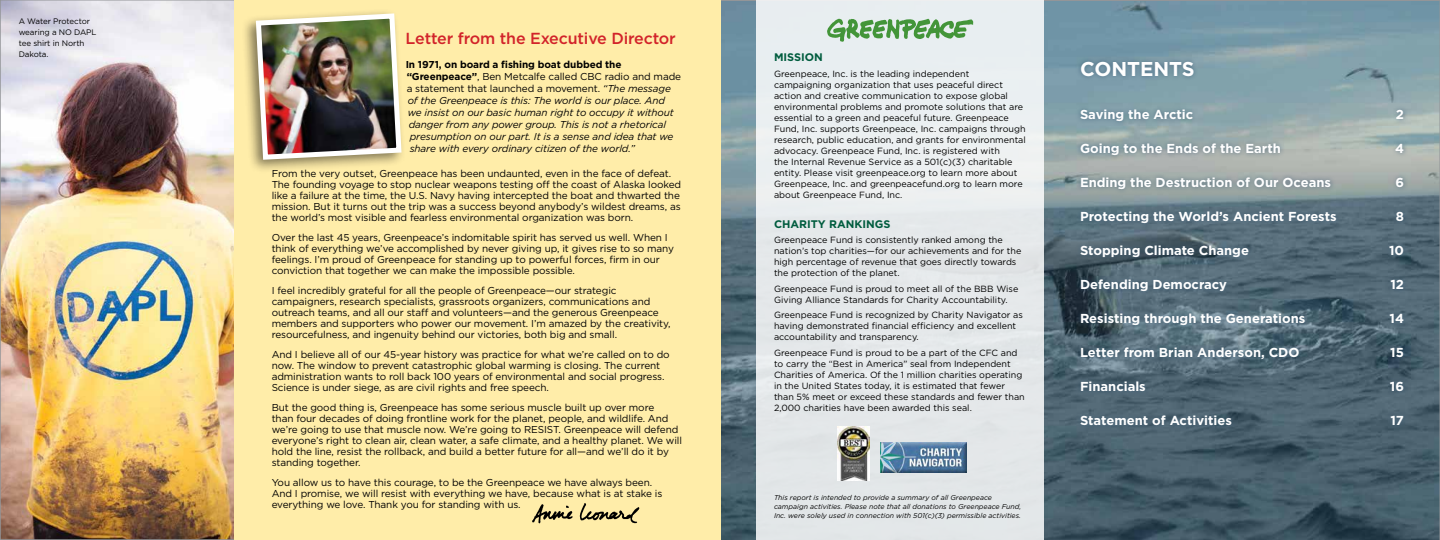
<style>
.page{position:relative;width:1440px;height:540px;background:#fff}
.page>*{position:absolute;margin:0;border:0;box-sizing:border-box;transform-origin:0 0}
.t1{font:700 20px "Gotham";color:#fff}
.t2{font:500 16px "Gotham";letter-spacing:-.01em;color:#d2232a}
.t3{font:700 13px "Gotham";color:#fff}
.t4{font:700 11px "Gotham";color:#005c3e}
.t5{font:10px/11px "Gotham";letter-spacing:-.01em;color:#000}
.t6{font:italic 10px "Gotham";letter-spacing:-.01em;color:#000}
.t7{font:700 10px "Gotham";letter-spacing:-.01em;color:#000}
.t8{font:9px/11px "Gotham";color:#000}
.t9{font:8px/11px "Gotham";letter-spacing:-.01em;color:#000}
.t10{font:italic 7px/9px "Gotham";color:#000}
.s1{font-weight:700}
.s2{font-style:italic}
</style>
<div class="page">
<svg style="left:720px;top:0;width:720px;height:540px;background:#647b83"></svg>
<img style="left:2px;top:2px;width:232px;height:536px">
<div style="left:756px;top:1px;width:288px;height:539px;background:#e5e9eb"></div>
<div style="left:234px;top:0;width:486px;height:540px;background:#ffeda9"></div>
<svg style="left:827px;top:19px;width:146px;height:23px"></svg>
<div style="left:1075px;top:57px;width:333px;height:374px;background:#3b5c77;opacity:.75"></div>
<img style="left:837px;top:427px;width:33px;height:54px">
<img style="left:880px;top:443px;width:87px;height:30px">
<div style="left:241px;top:8px;width:165px;height:165px;background:#000;opacity:.5"></div>
<img style="left:253px;top:11px;width:151px;height:151px">
<img style="left:532px;top:503px;width:108px;height:21px">
<p class="t9" style="left:19px;top:16px;width:79px">A Water Protector wearing a NO DAPL tee shirt in North<br>Dakota.</p>
<h2 class="t2" style="left:406px;top:29px;width:272px">Letter from the Executive Director</h2>
<p class="t7" style="left:406px;top:59px;width:217px">In 1971, on board a fishing boat dubbed the</p>
<p class="t5" style="left:407px;top:71px;width:276px"><span class="s1">“Greenpeace”</span>, Ben Metcalfe called CBC radio and made</p>
<p class="t5" style="left:407px;top:83px;width:266px">a statement that launched a movement. <span class="s2">“The message</span></p>
<p class="t6" style="left:408px;top:95px;width:259px">of the Greenpeace is this: The world is our place. And</p>
<p class="t6" style="left:408px;top:107px;width:268px">we insist on our basic human right to occupy it without</p>
<p class="t6" style="left:409px;top:119px;width:259px">danger from any power group. This is not a rhetorical</p>
<p class="t6" style="left:410px;top:131px;width:265px">presumption on our part. It is a sense and idea that we</p>
<p class="t6" style="left:410px;top:143px;width:227px">share with every ordinary citizen of the world.”</p>
<p class="t5" style="left:272px;top:167px;width:411px">From the very outset, Greenpeace has been undaunted, even in the face of defeat.<br>The founding voyage to stop nuclear weapons testing off the coast of Alaska looked like a failure at the time, the U.S. Navy having intercepted the boat and thwarted the mission. But it turns out the trip was a success beyond anybody’s wildest dreams, as the world’s most visible and fearless environmental organization was born.</p>
<p class="t5" style="left:272px;top:231px;width:404px">Over the last 45 years, Greenpeace’s indomitable spirit has served us well. When I think of everything we’ve accomplished by never giving up, it gives rise to so many feelings. I’m proud of Greenpeace for standing up to powerful forces, firm in our conviction that together we can make the impossible possible.</p>
<p class="t5" style="left:272px;top:284px;width:400px">I feel incredibly grateful for all the people of Greenpeace—our strategic campaigners, research specialists, grassroots organizers, communications and outreach teams, and all our staff and volunteers—and the generous Greenpeace members and supporters who power our movement. I’m amazed by the creativity, resourcefulness, and ingenuity behind our victories, both big and small.</p>
<p class="t5" style="left:272px;top:348px;width:400px">And I believe all of our 45-year history was practice for what we’re called on to do now. The window to prevent catastrophic global warming is closing. The current administration wants to roll back 100 years of environmental and social progress.<br>Science is under siege, as are civil rights and free speech.</p>
<p class="t5" style="left:272px;top:401px;width:412px">But the good thing is, Greenpeace has some serious muscle built up over more<br>than four decades of doing frontline work for the planet, people, and wildlife. And we’re going to use that muscle now. We’re going to RESIST. Greenpeace will defend everyone’s right to clean air, clean water, a safe climate, and a healthy planet. We will hold the line, resist the rollback, and build a better future for all—and we’ll do it by standing together.</p>
<p class="t5" style="left:272px;top:476px;width:392px">You allow us to have this courage, to be the Greenpeace we have always been.<br>And I promise, we will resist with everything we have, because what is at stake is everything we love. Thank you for standing with us.</p>
<p class="t4" style="left:774px;top:51px;width:50px">MISSION</p>
<p class="t8" style="left:774px;top:68px;width:253px">Greenpeace, Inc. is the leading independent campaigning organization that uses peaceful direct action and creative communication to expose global environmental problems and promote solutions that are essential to a green and peaceful future. Greenpeace Fund, Inc. supports Greenpeace, Inc. campaigns through research, public education, and grants for environmental advocacy. Greenpeace Fund, Inc. is registered with<br>the Internal Revenue Service as a 501(c)(3) charitable entity. Please visit greenpeace.org to learn more about Greenpeace, Inc. and greenpeacefund.org to learn more about Greenpeace Fund, Inc.</p>
<p class="t4" style="left:774px;top:218px;width:118px">CHARITY RANKINGS</p>
<p class="t8" style="left:774px;top:234px;width:249px">Greenpeace Fund is consistently ranked among the nation’s top charities—for our achievements and for the high percentage of revenue that goes directly towards the protection of the planet.</p>
<p class="t8" style="left:774px;top:283px;width:246px">Greenpeace Fund is proud to meet all of the BBB Wise<br>Giving Alliance Standards for Charity Accountability.</p>
<p class="t8" style="left:774px;top:309px;width:250px">Greenpeace Fund is recognized by Charity Navigator as having demonstrated financial efficiency and excellent accountability and transparency.</p>
<p class="t8" style="left:774px;top:347px;width:252px">Greenpeace Fund is proud to be a part of the CFC and to carry the “Best in America” seal from Independent Charities of America. Of the 1 million charities operating in the United States today, it is estimated that fewer than 5% meet or exceed these standards and fewer than 2,000 charities have been awarded this seal.</p>
<p class="t10" style="left:774px;top:493px;width:249px">This report is intended to provide a summary of all Greenpeace campaign activities. Please note that all donations to Greenpeace Fund,<br>Inc. were solely used in connection with 501(c)(3) permissible activities.</p>
<h1 class="t1" style="left:1080px;top:58px;width:116px">CONTENTS</h1>
<h3 class="t3" style="left:1080px;top:107px;width:115px">Saving the Arctic</h3>
<h3 class="t3" style="left:1396px;top:107px;width:10px">2</h3>
<h3 class="t3" style="left:1080px;top:141px;width:202px">Going to the Ends of the Earth</h3>
<h3 class="t3" style="left:1395px;top:141px;width:10px">4</h3>
<h3 class="t3" style="left:1080px;top:175px;width:253px">Ending the Destruction of Our Oceans</h3>
<h3 class="t3" style="left:1395px;top:175px;width:10px">6</h3>
<h3 class="t3" style="left:1080px;top:209px;width:258px">Protecting the World’s Ancient Forests</h3>
<h3 class="t3" style="left:1396px;top:209px;width:10px">8</h3>
<h3 class="t3" style="left:1080px;top:243px;width:171px">Stopping Climate Change</h3>
<h3 class="t3" style="left:1389px;top:243px;width:16px">10</h3>
<h3 class="t3" style="left:1080px;top:277px;width:149px">Defending Democracy</h3>
<h3 class="t3" style="left:1390px;top:277px;width:15px">12</h3>
<h3 class="t3" style="left:1080px;top:311px;width:227px">Resisting through the Generations</h3>
<h3 class="t3" style="left:1390px;top:311px;width:16px">14</h3>
<h3 class="t3" style="left:1080px;top:345px;width:221px">Letter from Brian Anderson, CDO</h3>
<h3 class="t3" style="left:1390px;top:345px;width:15px">15</h3>
<h3 class="t3" style="left:1080px;top:379px;width:67px">Financials</h3>
<h3 class="t3" style="left:1390px;top:379px;width:16px">16</h3>
<h3 class="t3" style="left:1080px;top:413px;width:153px">Statement of Activities</h3>
<h3 class="t3" style="left:1390px;top:413px;width:15px">17</h3>
</div>
